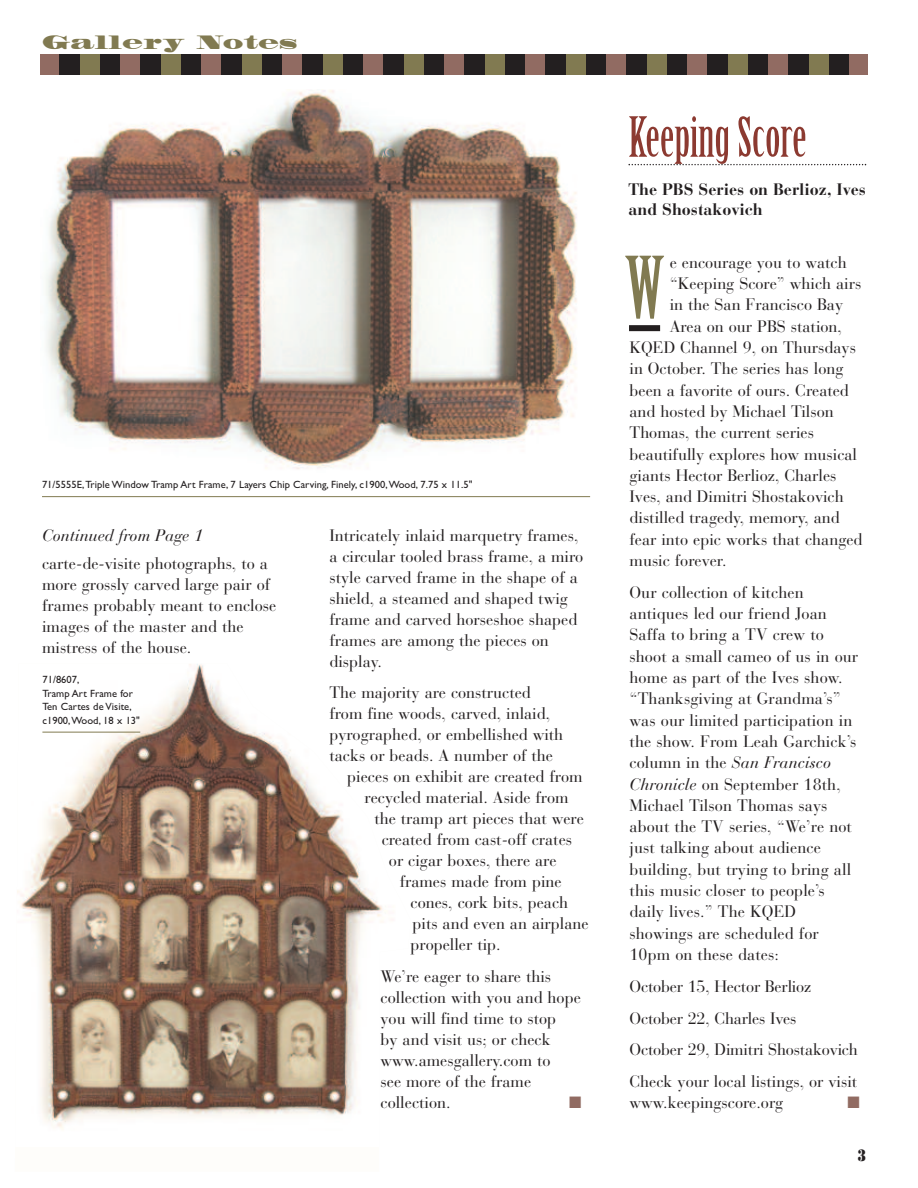
<style>
.page{position:relative;width:918px;height:1188px;background:#fff}
.page>*{position:absolute;margin:0;border:0;box-sizing:border-box;transform-origin:0 0}
.t1{font:84px "Birch";color:#817a51}
.t2{font:54px "Birch";color:#8c3a31}
.t3{font:18px "Madrone";letter-spacing:.03em;color:#817a51;scale:.95 1}
.t4{font:16.5px/21.3px "Bauer Bodoni";color:#231f20}
.t5{font:700 16.5px/20.2px "Bauer Bodoni";color:#231f20}
.t6{font:italic 16.5px "Bauer Bodoni";color:#231f20}
.t7{font:16.5px "Zapf Dingbats";color:#916b62}
.t8{font:16.5px "Bodoni Poster";color:#231f20;scale:.75 1}
.t9{font:10.5px/13.5px "Gill Sans";letter-spacing:.005em;color:#231f20}
.s1{font-style:italic}
</style>
<div class="page">
<img style="left:17px;top:664px;width:366px;height:465px">
<img style="left:46px;top:90px;width:531px;height:379px">
<hr style="left:42px;top:496px;width:548px;height:1px;background:#817a51">
<svg style="left:628px;top:164px;width:238px;height:1px"></svg>
<div style="left:629px;top:325px;width:31px;height:6px;background:#231f20"></div>
<hr style="left:42px;top:732px;width:98px;height:1px;background:#817a51">
<div style="left:41px;top:54px;width:19px;height:20px;background:#916b62"></div>
<div style="left:60px;top:54px;width:20px;height:20px;background:#231f20"></div>
<div style="left:80px;top:54px;width:20px;height:20px;background:#817a51"></div>
<div style="left:100px;top:54px;width:20px;height:20px;background:#231f20"></div>
<div style="left:120px;top:54px;width:21px;height:20px;background:#916b62"></div>
<div style="left:141px;top:54px;width:20px;height:20px;background:#231f20"></div>
<div style="left:161px;top:54px;width:20px;height:20px;background:#817a51"></div>
<div style="left:181px;top:54px;width:20px;height:20px;background:#231f20"></div>
<div style="left:201px;top:54px;width:21px;height:20px;background:#916b62"></div>
<div style="left:222px;top:54px;width:20px;height:20px;background:#231f20"></div>
<div style="left:242px;top:54px;width:20px;height:20px;background:#817a51"></div>
<div style="left:262px;top:54px;width:20px;height:20px;background:#231f20"></div>
<div style="left:282px;top:54px;width:21px;height:20px;background:#916b62"></div>
<div style="left:303px;top:54px;width:20px;height:20px;background:#231f20"></div>
<div style="left:323px;top:54px;width:20px;height:20px;background:#817a51"></div>
<div style="left:343px;top:54px;width:20px;height:20px;background:#231f20"></div>
<div style="left:363px;top:54px;width:21px;height:20px;background:#916b62"></div>
<div style="left:384px;top:54px;width:20px;height:20px;background:#231f20"></div>
<div style="left:404px;top:54px;width:20px;height:20px;background:#817a51"></div>
<div style="left:424px;top:54px;width:20px;height:20px;background:#231f20"></div>
<div style="left:444px;top:54px;width:21px;height:20px;background:#916b62"></div>
<div style="left:465px;top:54px;width:20px;height:20px;background:#231f20"></div>
<div style="left:485px;top:54px;width:20px;height:20px;background:#817a51"></div>
<div style="left:505px;top:54px;width:20px;height:20px;background:#231f20"></div>
<div style="left:525px;top:54px;width:21px;height:20px;background:#916b62"></div>
<div style="left:546px;top:54px;width:20px;height:20px;background:#231f20"></div>
<div style="left:566px;top:54px;width:20px;height:20px;background:#817a51"></div>
<div style="left:586px;top:54px;width:20px;height:20px;background:#231f20"></div>
<div style="left:606px;top:54px;width:21px;height:20px;background:#916b62"></div>
<div style="left:627px;top:54px;width:20px;height:20px;background:#231f20"></div>
<div style="left:647px;top:54px;width:20px;height:20px;background:#817a51"></div>
<div style="left:667px;top:54px;width:20px;height:20px;background:#231f20"></div>
<div style="left:687px;top:54px;width:21px;height:20px;background:#916b62"></div>
<div style="left:708px;top:54px;width:20px;height:20px;background:#231f20"></div>
<div style="left:728px;top:54px;width:20px;height:20px;background:#817a51"></div>
<div style="left:748px;top:54px;width:20px;height:20px;background:#231f20"></div>
<div style="left:768px;top:54px;width:21px;height:20px;background:#916b62"></div>
<div style="left:789px;top:54px;width:20px;height:20px;background:#231f20"></div>
<div style="left:809px;top:54px;width:20px;height:20px;background:#817a51"></div>
<div style="left:829px;top:54px;width:20px;height:20px;background:#231f20"></div>
<div style="left:849px;top:54px;width:19px;height:20px;background:#916b62"></div>
<p class="t3" style="left:42px;top:35px;width:270px">Gallery Notes</p>
<p class="t9" style="left:42px;top:478px;width:432px">71/5555E,Triple Window Tramp Art Frame, 7 Layers Chip Carving, Finely, c1900,Wood, 7.75 x 11.5"</p>
<p class="t6" style="left:42px;top:529px;width:163px">Continued from Page 1</p>
<p class="t4" style="left:42px;top:555px;width:236px">carte-de-visite photographs, to a more grossly carved large pair of frames probably meant to enclose images of the master and the mistress of the house.</p>
<p class="t9" style="left:42px;top:673px;width:99px">71/8607,<br>Tramp Art Frame for<br>Ten Cartes de Visite, c1900,Wood, 18 x 13"</p>
<p class="t4" style="left:329px;top:527px;width:255px">Intricately inlaid marquetry frames, a circular tooled brass frame, a miro style carved frame in the shape of a shield, a steamed and shaped twig frame and carved horseshoe shaped frames are among the pieces on display.</p>
<p class="t4" style="left:329px;top:684px;width:203px">The majority are constructed</p>
<p class="t4" style="left:329px;top:705px;width:222px">from fine woods, carved, inlaid,</p>
<p class="t4" style="left:329px;top:726px;width:235px">pyrographed, or embellished with</p>
<p class="t4" style="left:329px;top:747px;width:225px">tacks or beads. A number of the</p>
<p class="t4" style="left:347px;top:768px;width:237px">pieces on exhibit are created from</p>
<p class="t4" style="left:365px;top:789px;width:206px">recycled material. Aside from</p>
<p class="t4" style="left:374px;top:810px;width:211px">the tramp art pieces that were</p>
<p class="t4" style="left:382px;top:831px;width:192px">created from cast-off crates</p>
<p class="t4" style="left:389px;top:852px;width:169px">or cigar boxes, there are</p>
<p class="t4" style="left:400px;top:873px;width:164px">frames made from pine</p>
<p class="t4" style="left:411px;top:894px;width:159px">cones, cork bits, peach</p>
<p class="t4" style="left:413px;top:915px;width:178px">pits and even an airplane</p>
<p class="t4" style="left:411px;top:936px;width:92px">propeller tip.</p>
<p class="t4" style="left:381px;top:968px;width:202px">We’re eager to share this collection with you and hope you will find time to stop<br>by and visit us; or check www.amesgallery.com to<br>see more of the frame collection.</p>
<p class="t7" style="left:569px;top:1093px;width:14px">■</p>
<h2 class="t2" style="left:628px;top:116px;width:180px">KeepingScore</h2>
<p class="t5" style="left:628px;top:181px;width:239px">The PBS Series on Berlioz, Ives and Shostakovich</p>
<h1 class="t1" style="left:625px;top:256px;width:41px">W</h1>
<p class="t4" style="left:670px;top:254px;width:178px">e encourage you to watch</p>
<p class="t4" style="left:670px;top:275px;width:193px">“Keeping Score” which airs</p>
<p class="t4" style="left:670px;top:296px;width:175px">in the San Francisco Bay</p>
<p class="t4" style="left:670px;top:318px;width:174px">Area on our PBS station,</p>
<p class="t4" style="left:630px;top:339px;width:228px">KQED Channel 9, on Thursdays</p>
<p class="t4" style="left:630px;top:360px;width:215px">in October. The series has long</p>
<p class="t4" style="left:630px;top:381px;width:221px">been a favorite of ours. Created</p>
<p class="t4" style="left:630px;top:403px;width:206px">and hosted by Michael Tilson</p>
<p class="t4" style="left:630px;top:424px;width:186px">Thomas, the current series</p>
<p class="t4" style="left:630px;top:445px;width:229px">beautifully explores how musical</p>
<p class="t4" style="left:630px;top:467px;width:209px">giants Hector Berlioz, Charles</p>
<p class="t4" style="left:630px;top:488px;width:216px">Ives, and Dimitri Shostakovich</p>
<p class="t4" style="left:630px;top:509px;width:212px">distilled tragedy, memory, and</p>
<p class="t4" style="left:630px;top:531px;width:235px">fear into epic works that changed</p>
<p class="t4" style="left:630px;top:552px;width:98px">music forever.</p>
<p class="t4" style="left:630px;top:584px;width:230px">Our collection of kitchen antiques led our friend Joan<br>Saffa to bring a TV crew to shoot a small cameo of us in our home as part of the Ives show. “Thanksgiving at Grandma’s” was our limited participation in the show. From Leah Garchick’s column in the <span class="s1">San Francisco<br>Chronicle</span> on September 18th,<br>Michael Tilson Thomas says about the TV series, “We’re not just talking about audience building, but trying to bring all this music closer to people’s daily lives.” The KQED showings are scheduled for<br>10pm on these dates:</p>
<p class="t4" style="left:630px;top:972px;width:230px;line-height:31.8px">October 15, Hector Berlioz<br>October 22, Charles Ives<br>October 29, Dimitri Shostakovich<br>Check your local listings, or visit</p>
<p class="t4" style="left:630px;top:1094px;width:155px">www.keepingscore.org</p>
<p class="t7" style="left:847px;top:1093px;width:14px">■</p>
<p class="t8" style="left:858px;top:1145px;width:13px">3</p>
</div>
